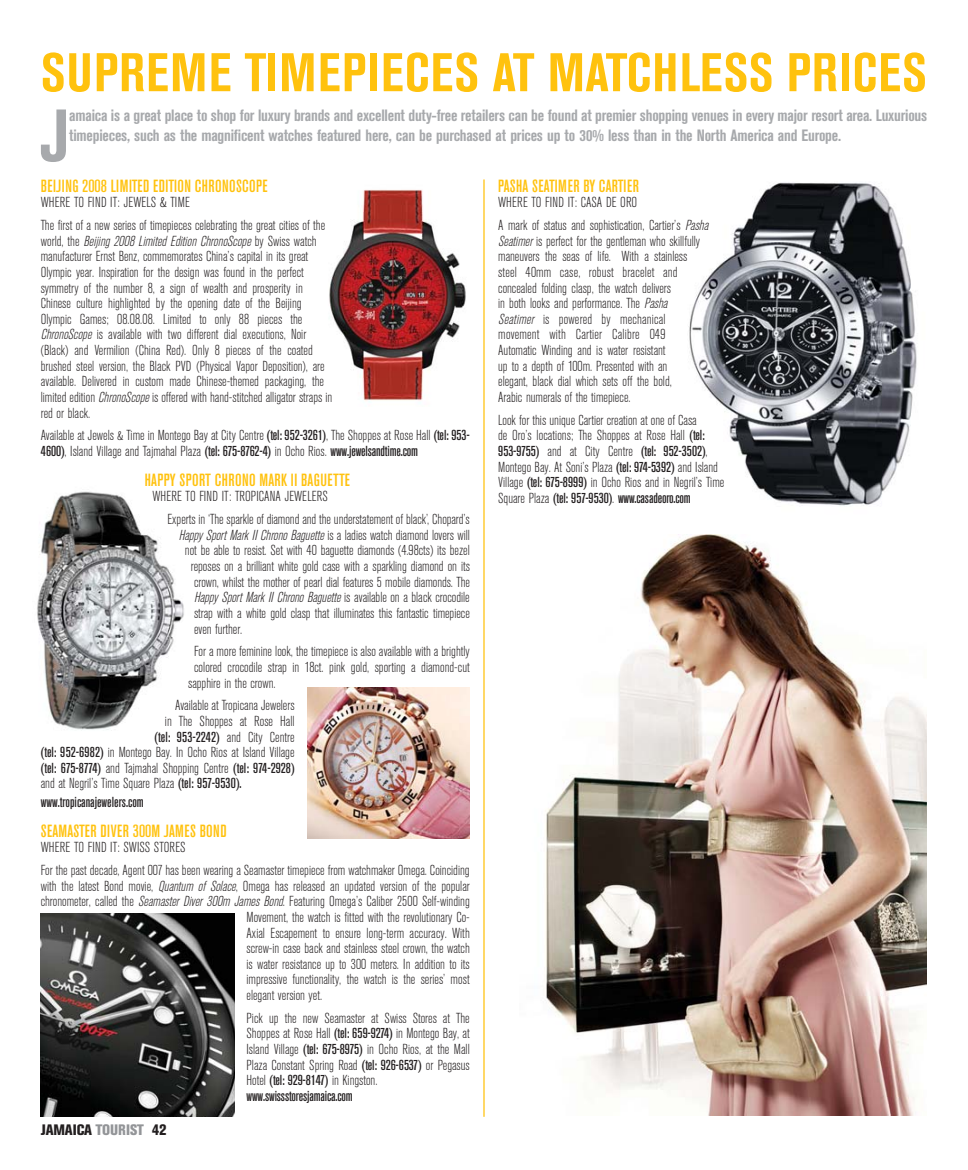
<style>
.page{position:relative;width:968px;height:1170px;background:#fff}
.page>*{position:absolute;margin:0;border:0;box-sizing:border-box;transform-origin:0 0}
.t1{font:700 condensed 72.75px "Akzidenz Grotesk BE";color:#a7a9ac}
.t2{font:700 condensed 53.75px "Akzidenz Grotesk BE";letter-spacing:.025em;color:#ffc20e}
.t3{font:500 condensed 17.5px "Akzidenz Grotesk BE";letter-spacing:.025em;color:#ffc20e}
.t4{font:700 condensed 16.25px/20px "Akzidenz Grotesk BE";letter-spacing:-.01em;color:#a7a9ac}
.t5{font:800 condensed 15px "Akzidenz Grotesk BE";letter-spacing:-.005em;color:#231f20}
.t6{font:300 condensed 14.38px/15.6px "Akzidenz Grotesk BE";color:#231f20}
.t7{font:500 condensed 14.38px "Akzidenz Grotesk BE";color:#231f20}
.t8{font:italic 300 condensed 14.38px "Akzidenz Grotesk BE";color:#231f20}
.s1{font-size:16.25px}
.s2{font-style:italic}
.s3{font-weight:500}
.s4{font-style:normal}
.s5{font-weight:300}
.s6{color:#939598}
</style>
<div class="page">
<img style="left:689px;top:182px;width:228px;height:324px">
<img style="left:37px;top:491px;width:147px;height:239px">
<img style="left:329px;top:190px;width:137px;height:212px">
<hr style="left:483px;top:179px;width:1px;height:937px;background:#ffc20e">
<img style="left:307px;top:687px;width:162px;height:151px">
<img style="left:41px;top:913px;width:193px;height:202px">
<img style="left:545px;top:535px;width:381px;height:580px">
<h2 class="t2" style="left:41px;top:53px;width:887px">SUPREME TIMEPIECES AT MATCHLESS PRICES</h2>
<h1 class="t1" style="left:41px;top:109px;width:30px">J</h1>
<p class="t4" style="left:69px;top:107px;width:859px">amaica is a great place to shop for luxury brands and excellent duty-free retailers can be found at premier shopping venues in every major resort area. Luxurious timepieces, such as the magnificent watches featured here, can be purchased at prices up to 30% less than in the North America and Europe.</p>
<p class="t3" style="left:41px;top:179px;width:228px">BEIJING 2008 LIMITED EDITION CHRONOSCOPE</p>
<p class="t6" style="left:41px;top:192px;width:286px;line-height:22.8px">WHERE TO FIND IT: JEWELS <span class="s1">&amp;</span> TIME<br>The first of a new series of timepieces celebrating the great cities of the</p>
<p class="t6" style="left:41px;top:234px;width:293px">w o r l d , t h e <span class="s2">Beijing 2008 Limited Edition ChronoScope</span> b y S w i s s w a t c h manufacturer Ernst Benz, commemorates China’s capital in its great Olympic year. Inspiration for the design was found in the perfect symmetry of the number 8, a sign of wealth and prosperity in Chinese culture highlighted by the opening date of the Beijing Olympic Games; 08.08.08. Limited to only 88 pieces the <span class="s2">ChronoScope</span> is available with two different dial executions, Noir (Black) and Vermilion (China Red). Only 8 pieces of the coated brushed steel version, the Black PVD (Physical Vapor Deposition), are available. Delivered in custom made Chinese-themed packaging, the limited edition <span class="s2">ChronoScope</span>is offered with hand-stitched alligator straps in red or black.</p>
<p class="t6" style="left:41px;top:428px;width:430px">Available at Jewels &amp; Time in Montego Bay at City Centre <span class="s3">(tel: 952-3261)</span>, The Shoppes at Rose Hall <span class="s3">(tel: 953-<br>4600)</span>, Island Village and Tajmahal Plaza <span class="s3">(tel: 675-8762-4)</span> in Ocho Rios. <span class="s3">www.jewelsandtime.com</span></p>
<p class="t3" style="left:145px;top:473px;width:206px">HAPPY SPORT CHRONO MARK II BAGUETTE</p>
<p class="t6" style="left:167px;top:486px;width:304px;line-height:22.8px;text-indent:-15px">WHERE TO FIND IT: TROPICANA JEWELERS<br>Experts in ‘The sparkle of diamond and the understatement of black’, Chopard’s</p>
<p class="t6" style="left:179px;top:528px;width:292px"><span class="s2">Happy SportMarkIIChronoBaguette</span>is a ladies watch diamond lovers will</p>
<p class="t6" style="left:185px;top:543px;width:286px">not be able to resist. Set with 40 baguette diamonds (4.98cts) its bezel</p>
<p class="t6" style="left:191px;top:559px;width:280px">reposes on a brilliant white gold case with a sparkling diamond on its</p>
<p class="t6" style="left:194px;top:575px;width:277px">crown, whilst the mother of pearl dial features 5 mobile diamonds. The</p>
<p class="t8" style="left:194px;top:592px;width:277px">Happy Sport Mark II Chrono Baguette <span class="s4">i s a v a i l a b l e o n a b l a c k c r o c o d i l e</span></p>
<p class="t6" style="left:194px;top:606px;width:277px">strap with a white gold clasp that illuminates this fantastic timepiece</p>
<p class="t6" style="left:194px;top:621px;width:50px">even further.</p>
<p class="t6" style="left:194px;top:644px;width:277px">For a more feminine look, the timepiece is also available with a brightly</p>
<p class="t6" style="left:194px;top:660px;width:277px">colored crocodile strap in 18ct. pink gold, sporting a diamond-cut</p>
<p class="t6" style="left:188px;top:675px;width:89px">sapphire in the crown.</p>
<p class="t6" style="left:175px;top:698px;width:121px">Available at Tropicana Jewelers</p>
<p class="t6" style="left:165px;top:714px;width:131px">in The Shoppes at Rose Hall</p>
<p class="t7" style="left:155px;top:731px;width:141px">(tel: 953-2242) <span class="s5">and City Centre</span></p>
<p class="t6" style="left:41px;top:745px;width:255px"><span class="s3">(tel: 952-6982)</span> in Montego Bay. In Ocho Rios at Island Village</p>
<p class="t7" style="left:41px;top:762px;width:255px">(tel: 675-8774) <span class="s5">and Tajmahal Shopping Centre</span> (tel: 974-2928)</p>
<p class="t6" style="left:41px;top:776px;width:202px">and at Negril’s Time Square Plaza <span class="s3">(tel: 957-9530).</span></p>
<p class="t7" style="left:41px;top:796px;width:104px">www.tropicanajewelers.com</p>
<p class="t3" style="left:41px;top:824px;width:187px">SEAMASTER DIVER 300M JAMES BOND</p>
<p class="t6" style="left:41px;top:836px;width:430px;line-height:22.8px">WHERE TO FIND IT: SWISS STORES<br>For the past decade, Agent 007 has been wearing a Seamaster timepiece from watchmaker Omega. Coinciding</p>
<p class="t6" style="left:41px;top:878px;width:430px">with the latest Bond movie, <span class="s2">Quantum of Solace</span>, Omega has released an updated version of the popular</p>
<p class="t6" style="left:41px;top:894px;width:430px">chronometer, called the <span class="s2">Seamaster Diver 300m James Bond</span>. Featuring Omega’s Caliber 2500 Self-winding</p>
<p class="t6" style="left:246px;top:910px;width:225px">Movement, the watch is fitted with the revolutionary Co-</p>
<p class="t6" style="left:246px;top:925px;width:225px">Axial Escapement to ensure long-term accuracy. With</p>
<p class="t6" style="left:246px;top:941px;width:225px">screw-in case back and stainless steel crown, the watch</p>
<p class="t6" style="left:246px;top:956px;width:225px">is water resistance up to 300 meters. In addition to its</p>
<p class="t6" style="left:246px;top:972px;width:225px">impressive functionality, the watch is the series’ most</p>
<p class="t6" style="left:246px;top:988px;width:77px">elegant version yet.</p>
<p class="t6" style="left:246px;top:1010px;width:225px">Pick up the new Seamaster at Swiss Stores at The Shoppes at Rose Hall <span class="s3">(tel: 659-9274)</span> in Montego Bay, at Island Village <span class="s3">(tel: 675-8975)</span> in Ocho Rios, at the Mall Plaza Constant Spring Road <span class="s3">(tel: 926-6537)</span> or Pegasus Hotel <span class="s3">(tel: 929-8147)</span> in Kingston. <span class="s3">www.swissstoresjamaica.com</span></p>
<p class="t5" style="left:41px;top:1123px;width:127px">JAMAICA <span class="s6">TOURIST</span> 42</p>
<p class="t3" style="left:498px;top:179px;width:142px">PASHA SEATIMER BY CARTIER</p>
<p class="t6" style="left:498px;top:192px;width:214px;line-height:22.8px">WHERE TO FIND IT: CASA DE ORO<br>A mark of status and sophistication, Cartier’s <span class="s2">Pasha</span></p>
<p class="t6" style="left:498px;top:234px;width:203px"><span class="s2">Seatimer</span>is perfect for the gentleman who skillfully maneuvers the seas of life. With a stainless steel 40mm case, robust bracelet and concealed folding clasp, the watch delivers<br>in both looks and performance. The <span class="s2">Pasha Seatimer</span> is powered by mechanical movement with Cartier Calibre 049<br>Automatic Winding and is water resistant<br>up to a depth of 100m. Presented with an elegant, black dial which sets off the bold,<br>Arabic numerals of the timepiece.</p>
<p class="t6" style="left:498px;top:413px;width:227px">Look for this unique Cartier creation at one of Casa<br>de Oro’s locations; The Shoppes at Rose Hall <span class="s3">(tel:<br>953-9755)</span> and at City Centre <span class="s3">(tel: 952-3502)</span>, Montego Bay. At Soni’s Plaza <span class="s3">(tel: 974-5392)</span> and Island Village <span class="s3">(tel: 675-8999)</span> in Ocho Rios and in Negril’s Time Square Plaza <span class="s3">(tel: 957-9530)</span>. <span class="s3">www.casadeoro.com</span></p>
</div>
